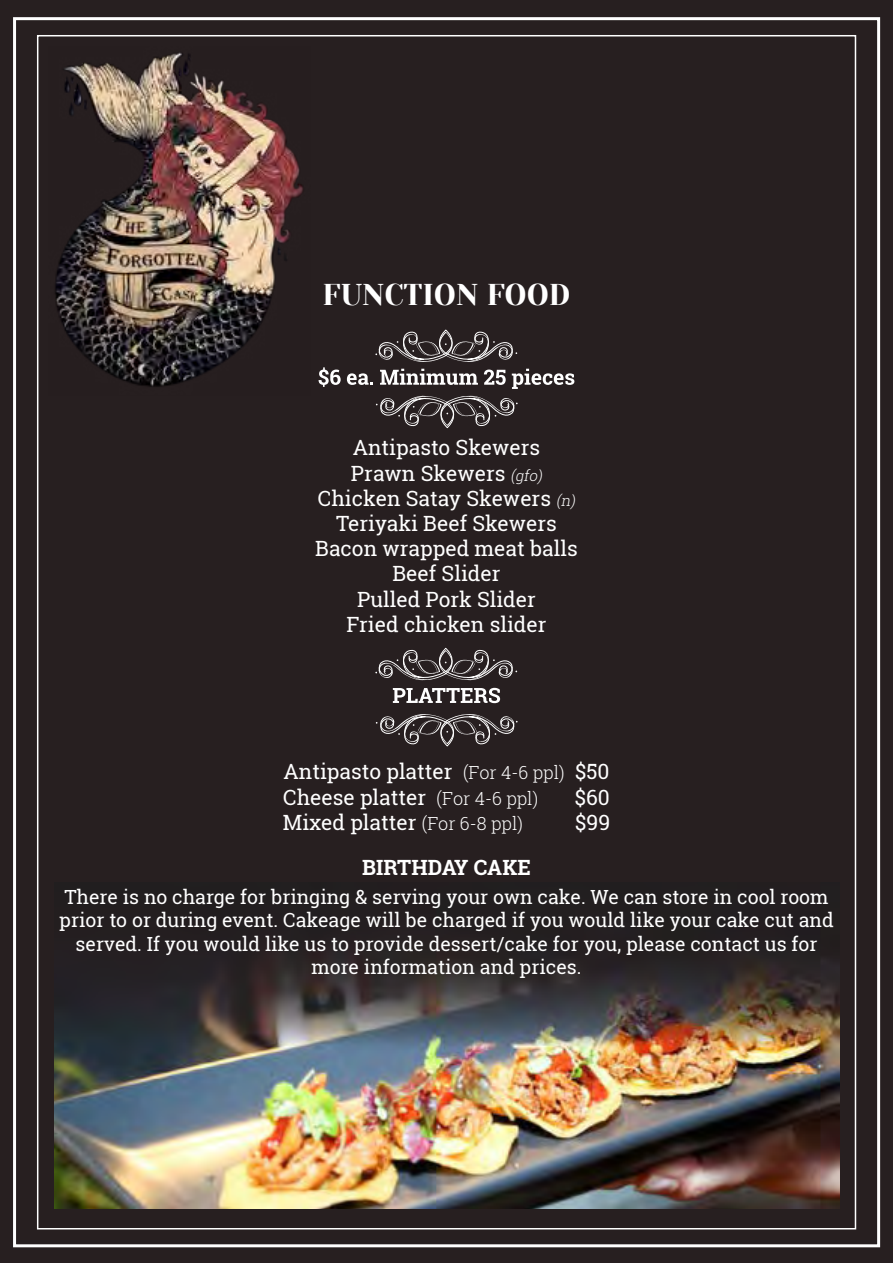
<style>
.page{position:relative;width:893px;height:1263px;background:#271f20}
.page>*{position:absolute;margin:0;border:0;box-sizing:border-box;transform-origin:0 0}
.t1{font:30px "Yeseva One";color:#fff}
.t2{font:21px/25.2px "Roboto Slab";color:#fff;text-align:center}
.t3{font:700 21px "Roboto Slab";color:#fff}
.t4{font:19.5px/23.4px "Roboto Slab";color:#fff;text-align:center}
.s1{font-weight:300;font-style:italic;font-size:15px}
.s2{font-weight:300;font-size:18px}
</style>
<div class="page">
<img style="left:49px;top:46px;width:262px;height:350px">
<svg style="left:319px;top:367px;width:22px;height:20px"></svg>
<svg style="left:347px;top:330px;width:227px;height:98px;background:#433c3d"></svg>
<svg style="left:375px;top:648px;width:142px;height:55px;background:#514a4b"></svg>
<svg style="left:376px;top:711px;width:142px;height:35px;background:#494243"></svg>
<img style="left:54px;top:882px;width:786px;height:327px">
<h1 class="t1" style="left:323px;top:273px;width:249px">FUNCTION FOOD</h1>
<p class="t2" style="left:315px;top:435px;width:265px">Antipasto Skewers<br>Prawn Skewers <span class="s1">(gfo)<br></span>Chicken Satay Skewers <span class="s1">(n)<br></span>Teriyaki Beef Skewers<br>Bacon wrapped meat balls<br>Beef Slider<br>Pulled Pork Slider<br>Fried chicken slider</p>
<p class="t2" style="left:283px;top:759px;width:328px;text-align:left">Antipasto platter <span class="s2">(For 4-6 ppl)</span> $50<br>Cheese platter <span class="s2">(For 4-6 ppl)</span></p>
<p class="t2" style="left:575px;top:784px;width:37px">$60</p>
<p class="t2" style="left:283px;top:809px;width:242px">Mixed platter <span class="s2">(For 6-8 ppl)</span></p>
<p class="t2" style="left:575px;top:809px;width:37px">$99</p>
<p class="t3" style="left:362px;top:852px;width:170px">BIRTHDAY CAKE</p>
<p class="t4" style="left:59px;top:885px;width:776px">There is no charge for bringing &amp; serving your own cake. We can store in cool room prior to or during event. Cakeage will be charged if you would like your cake cut and served. If you would like us to provide dessert/cake for you, please contact us for more information and prices.</p>
</div>
